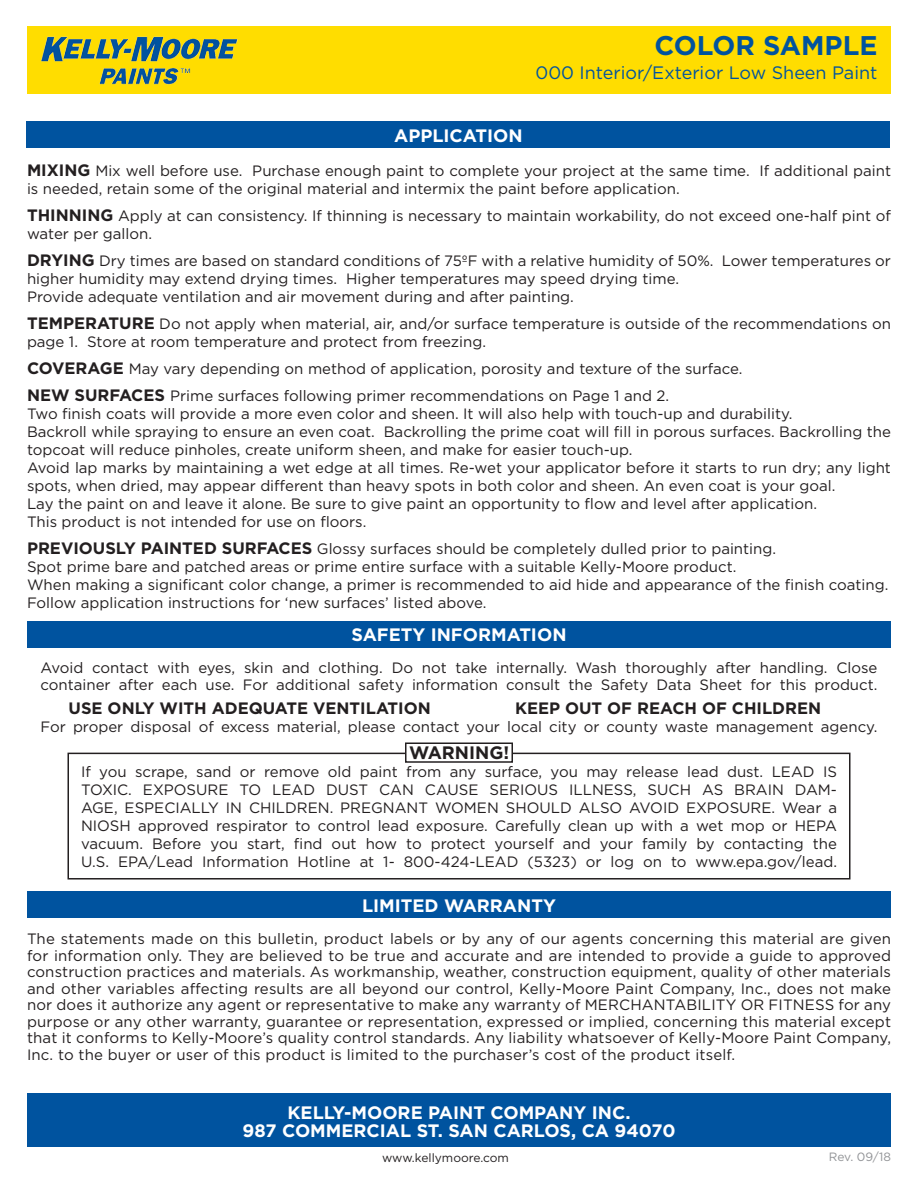
<style>
.page{position:relative;width:918px;height:1188px;background:#fff}
.page>*{position:absolute;margin:0;border:0;box-sizing:border-box;transform-origin:0 0}
.t1{font:700 27px "Gotham";color:#00539f}
.t2{font:700 18px "Gotham";color:#fff}
.t3{font:18px "Gotham";color:#00539f}
.t4{font:700 18px "Gotham";color:#231f20}
.Paragraph_Style_1{font:700 16.5px "Gotham";color:#231f20}
.Paragraph_Style_1-2{font:15px/18px "Gotham";color:#231f20}
.t5{font:12px "Gotham";color:#231f20}
.t6{font:12px "Gotham";letter-spacing:-.005em;color:#919396}
.s1{font-weight:700;font-size:16.5px}
</style>
<div class="page">
<div style="left:27px;top:27px;width:864px;height:67px;background:#fd0"></div>
<img style="left:41px;top:36px;width:197px;height:49px">
<div style="left:27px;top:1094px;width:864px;height:54px;background:#00539f"></div>
<div style="left:26px;top:122px;width:864px;height:26px;background:#00539f"></div>
<div style="left:27px;top:891px;width:864px;height:27px;background:#00539f"></div>
<div style="left:68px;top:753px;width:782px;height:127px;border:2px solid #231f20"></div>
<div style="left:27px;top:621px;width:864px;height:27px;background:#00539f"></div>
<div style="left:406px;top:743px;width:106px;height:19px;background:#fff"></div>
<div style="left:405px;top:742px;width:108px;height:21px;border:2px solid #231f20"></div>
<h1 class="t1" style="left:654px;top:28px;width:225px">COLOR SAMPLE</h1>
<p class="t3" style="left:536px;top:62px;width:343px">000 Interior/Exterior Low Sheen Paint</p>
<h2 class="t2" style="left:394px;top:123px;width:130px">APPLICATION</h2>
<p class="Paragraph_Style_1-2" style="left:27px;top:161px;width:866px"><span class="s1">MIXING</span> Mix well before use. Purchase enough paint to complete your project at the same time. If additional paint is needed, retain some of the original material and intermix the paint before application.</p>
<p class="Paragraph_Style_1-2" style="left:27px;top:206px;width:866px"><span class="s1">THINNING</span> Apply at can consistency. If thinning is necessary to maintain workability, do not exceed one-half pint of water per gallon.</p>
<p class="Paragraph_Style_1-2" style="left:27px;top:251px;width:865px"><span class="s1">DRYING</span> Dry times are based on standard conditions of 75ºF with a relative humidity of 50%. Lower temperatures or higher humidity may extend drying times. Higher temperatures may speed drying time.</p>
<p class="Paragraph_Style_1-2" style="left:27px;top:287px;width:548px">Provide adequate ventilation and air movement during and after painting.</p>
<p class="Paragraph_Style_1-2" style="left:27px;top:314px;width:866px"><span class="s1">TEMPERATURE</span> Do not apply when material, air, and/or surface temperature is outside of the recommendations on page 1. Store at room temperature and protect from freezing.</p>
<p class="Paragraph_Style_1-2" style="left:27px;top:359px;width:717px"><span class="s1">COVERAGE</span> May vary depending on method of application, porosity and texture of the surface.</p>
<p class="Paragraph_Style_1-2" style="left:27px;top:386px;width:644px"><span class="s1">NEW SURFACES</span> Prime surfaces following primer recommendations on Page 1 and 2.</p>
<p class="Paragraph_Style_1-2" style="left:27px;top:404px;width:767px">Two finish coats will provide a more even color and sheen. It will also help with touch-up and durability.</p>
<p class="Paragraph_Style_1-2" style="left:27px;top:422px;width:866px">Backroll while spraying to ensure an even coat. Backrolling the prime coat will fill in porous surfaces. Backrolling the topcoat will reduce pinholes, create uniform sheen, and make for easier touch-up.</p>
<p class="Paragraph_Style_1-2" style="left:27px;top:458px;width:865px">Avoid lap marks by maintaining a wet edge at all times. Re-wet your applicator before it starts to run dry; any light spots, when dried, may appear different than heavy spots in both color and sheen. An even coat is your goal.</p>
<p class="Paragraph_Style_1-2" style="left:27px;top:494px;width:792px">Lay the paint on and leave it alone. Be sure to give paint an opportunity to flow and level after application.</p>
<p class="Paragraph_Style_1-2" style="left:27px;top:512px;width:341px">This product is not intended for use on floors.</p>
<p class="Paragraph_Style_1-2" style="left:27px;top:539px;width:751px"><span class="s1">PREVIOUSLY PAINTED SURFACES</span> Glossy surfaces should be completely dulled prior to painting.</p>
<p class="Paragraph_Style_1-2" style="left:27px;top:557px;width:711px">Spot prime bare and patched areas or prime entire surface with a suitable Kelly-Moore product.</p>
<p class="Paragraph_Style_1-2" style="left:27px;top:575px;width:863px">When making a significant color change, a primer is recommended to aid hide and appearance of the finish coating.</p>
<p class="Paragraph_Style_1-2" style="left:27px;top:593px;width:461px">Follow application instructions for ‘new surfaces’ listed above.</p>
<h2 class="t2" style="left:351px;top:623px;width:217px">SAFETY INFORMATION</h2>
<p class="Paragraph_Style_1-2" style="left:40px;top:660px;width:839px;line-height:16.5px">Avoid contact with eyes, skin and clothing. Do not take internally. Wash thoroughly after handling. Close container after each use. For additional safety information consult the Safety Data Sheet for this product.</p>
<p class="Paragraph_Style_1" style="left:69px;top:697px;width:364px">USE ONLY WITH ADEQUATE VENTILATION</p>
<p class="Paragraph_Style_1" style="left:515px;top:697px;width:308px">KEEP OUT OF REACH OF CHILDREN</p>
<p class="Paragraph_Style_1-2" style="left:40px;top:717px;width:839px">For proper disposal of excess material, please contact your local city or county waste management agency.</p>
<p class="t4" style="left:409px;top:741px;width:102px">WARNING!</p>
<p class="Paragraph_Style_1-2" style="left:81px;top:763px;width:758px;text-align:justify">If you scrape, sand or remove old paint from any surface, you may release lead dust. LEAD IS TOXIC. EXPOSURE TO LEAD DUST CAN CAUSE SERIOUS ILLNESS, SUCH AS BRAIN DAM-AGE, ESPECIALLY IN CHILDREN. PREGNANT WOMEN SHOULD ALSO AVOID EXPOSURE. Wear a NIOSH approved respirator to control lead exposure. Carefully clean up with a wet mop or HEPA vacuum. Before you start, find out how to protect yourself and your family by contacting the U.S. EPA/Lead Information Hotline at 1- 800-424-LEAD (5323) or log on to www.epa.gov/lead.</p>
<h2 class="t2" style="left:362px;top:893px;width:195px">LIMITED WARRANTY</h2>
<p class="Paragraph_Style_1-2" style="left:27px;top:930px;width:866px;line-height:16.5px;text-align:justify">The statements made on this bulletin, product labels or by any of our agents concerning this material are given for information only. They are believed to be true and accurate and are intended to provide a guide to approved construction practices and materials. As workmanship, weather, construction equipment, quality of other materials and other variables affecting results are all beyond our control, Kelly-Moore Paint Company, Inc., does not make nor does it authorize any agent or representative to make any warranty of MERCHANTABILITY OR FITNESS for any purpose or any other warranty, guarantee or representation, expressed or implied, concerning this material except that it conforms to Kelly-Moore’s quality control standards. Any liability whatsoever of Kelly-Moore Paint Company, Inc. to the buyer or user of this product is limited to the purchaser’s cost of the product itself.</p>
<p class="t2" style="left:288px;top:1100px;width:344px">KELLY-MOORE PAINT COMPANY INC.</p>
<p class="t2" style="left:242px;top:1118px;width:435px">987 COMMERCIAL ST. SAN CARLOS, CA 94070</p>
<p class="t5" style="left:382px;top:1151px;width:128px">www.kellymoore.com</p>
<p class="t6" style="left:829px;top:1150px;width:64px">Rev. 09/18</p>
</div>
